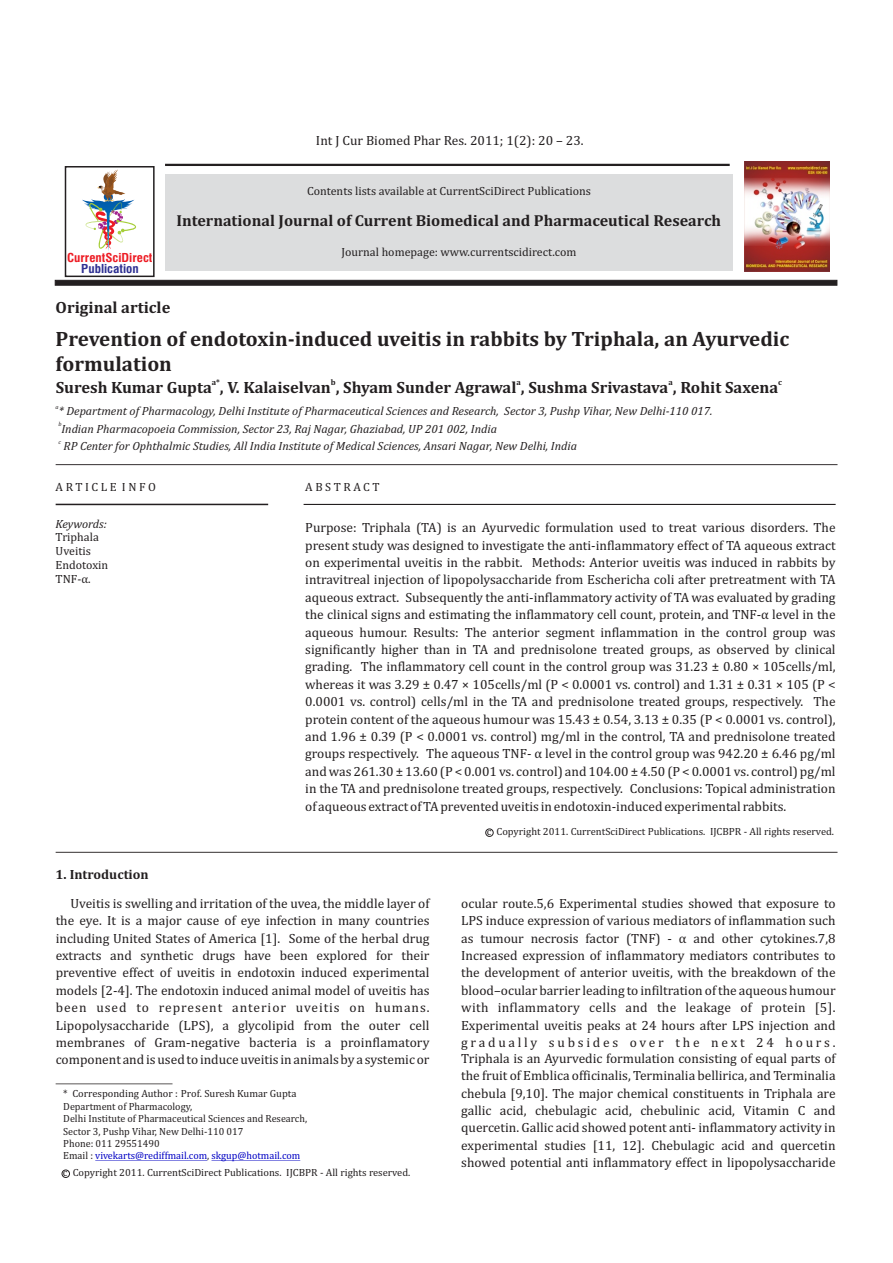
<style>
.page{position:relative;width:893px;height:1263px;background:#fff}
.page>*{position:absolute;margin:0;border:0;box-sizing:border-box;transform-origin:0 0}
.t1{font:700 21px/24.6px "Cambria";color:#231f20}
.t2{font:700 16.5px "Cambria";color:#231f20}
.t3{font:700 16.05px "Cambria";color:#231f20}
.t4{font:13.5px/17.4px "Cambria";color:#231f20;text-align:justify}
.t5{font:700 13.5px "Cambria";color:#231f20}
.t6{font:italic 12px "Cambria";color:#231f20}
.t7{font:12px/14.1px "Cambria";color:#231f20}
.t8{font:12px "Cambria";letter-spacing:.215em;color:#231f20}
.t9{font:700 condensed 12px "Swiss 721 BT";color:#ed1c24;scale:1.09 1}
.t10{font:700 condensed 12px "Swiss 721 BT";color:#2e3092;scale:1.09 1}
.t11{font:10.5px/12.5px "Cambria";color:#231f20}
.t12{font:700 8.25px "Cambria";color:#231f20}
.t13{font:italic 6px "Cambria";color:#231f20}
.s1{color:#0000c4}
</style>
<div class="page">
<hr style="left:56px;top:464px;width:781px;height:1px;background:#231f20">
<hr style="left:56px;top:852px;width:781px;height:1px;background:#231f20">
<hr style="left:56px;top:504px;width:212px;height:1px;background:#231f20">
<hr style="left:304px;top:504px;width:532px;height:1px;background:#231f20">
<div style="left:485px;top:828px;width:9px;height:9px;border:1px solid #231f20;border-radius:50%"></div>
<hr style="left:165px;top:164px;width:565px;height:2px;background:#231f20">
<svg style="left:55px;top:280px;width:782px;height:6px;background:#2c2829"></svg>
<div style="left:165px;top:174px;width:567px;height:96px;background:#dcddde"></div>
<div style="left:65px;top:166px;width:90px;height:111px;border:2px solid #231f20"></div>
<img style="left:744px;top:161px;width:85px;height:111px">
<svg style="left:82px;top:170px;width:54px;height:81px"></svg>
<hr style="left:56px;top:1083px;width:117px;height:1px;background:#231f20">
<hr style="left:95px;top:1160px;width:112px;height:1px;background:#0000c4">
<hr style="left:211px;top:1160px;width:89px;height:1px;background:#0000c4">
<div style="left:62px;top:1169px;width:8px;height:9px;border:1px solid #231f20;border-radius:50%"></div>
<p class="t4" style="left:316px;top:132px;width:269px">Int J Cur Biomed Phar Res. 2011; 1(2): 20 – 23.</p>
<p class="t7" style="left:307px;top:184px;width:285px">Contents lists available at CurrentSciDirect Publications</p>
<p class="t9" style="left:67px;top:253px;width:80px">CurrentSciDirect</p>
<p class="t10" style="left:81px;top:264px;width:54px">Publication</p>
<p class="t3" style="left:176px;top:213px;width:546px">International Journal of Current Biomedical and Pharmaceutical Research</p>
<p class="t7" style="left:342px;top:246px;width:236px">Journal homepage: www.currentscidirect.com</p>
<p class="t2" style="left:56px;top:300px;width:116px">Original article</p>
<h1 class="t1" style="left:56px;top:328px;width:735px">Prevention of endotoxin-induced uveitis in rabbits by Triphala, an Ayurvedic formulation</h1>
<p class="t12" style="left:212px;top:378px;width:9px">a*</p>
<p class="t12" style="left:331px;top:378px;width:6px">b</p>
<p class="t12" style="left:516px;top:378px;width:6px">a</p>
<p class="t12" style="left:668px;top:378px;width:6px">a</p>
<p class="t12" style="left:778px;top:378px;width:5px">c</p>
<p class="t2" style="left:56px;top:380px;width:724px">Suresh Kumar Gupta , V. Kalaiselvan , Shyam Sunder Agrawal , Sushma Srivastava , Rohit Saxena</p>
<p class="t13" style="left:56px;top:404px;width:5px">a</p>
<p class="t6" style="left:59px;top:406px;width:655px">* Department of Pharmacology, Delhi Institute of Pharmaceutical Sciences and Research, Sector 3, Pushp Vihar, New Delhi-110 017.</p>
<p class="t13" style="left:58px;top:422px;width:5px">b</p>
<p class="t6" style="left:61px;top:424px;width:437px">Indian Pharmacopoeia Commission, Sector 23, Raj Nagar, Ghaziabad, UP 201 002, India</p>
<p class="t13" style="left:58px;top:439px;width:4px">c</p>
<p class="t6" style="left:64px;top:440px;width:515px">RP Center for Ophthalmic Studies, All India Institute of Medical Sciences, Ansari Nagar, New Delhi, India</p>
<p class="t8" style="left:56px;top:481px;width:102px">ARTICLE INFO</p>
<p class="t8" style="left:305px;top:481px;width:76px">ABSTRACT</p>
<p class="t6" style="left:56px;top:518px;width:53px">Keywords:</p>
<p class="t4" style="left:305px;top:520px;width:532px">Purpose: Triphala (TA) is an Ayurvedic formulation used to treat various disorders. The present study was designed to investigate the anti-inflammatory effect of TA aqueous extract on experimental uveitis in the rabbit. Methods: Anterior uveitis was induced in rabbits by intravitreal injection of lipopolysaccharide from Eschericha coli after pretreatment with TA aqueous extract. Subsequently the anti-inflammatory activity of TA was evaluated by grading the clinical signs and estimating the inflammatory cell count, protein, and TNF-α level in the aqueous humour. Results: The anterior segment inflammation in the control group was significantly higher than in TA and prednisolone treated groups, as observed by clinical grading. The inflammatory cell count in the control group was 31.23 ± 0.80 × 105cells/ml, whereas it was 3.29 ± 0.47 × 105cells/ml (P &lt; 0.0001 vs. control) and 1.31 ± 0.31 × 105 (P &lt; 0.0001 vs. control) cells/ml in the TA and prednisolone treated groups, respectively. The protein content of the aqueous humour was 15.43 ± 0.54, 3.13 ± 0.35 (P &lt; 0.0001 vs. control), and 1.96 ± 0.39 (P &lt; 0.0001 vs. control) mg/ml in the control, TA and prednisolone treated groups respectively. The aqueous TNF- α level in the control group was 942.20 ± 6.46 pg/ml and was 261.30 ± 13.60 (P &lt; 0.001 vs. control) and 104.00 ± 4.50 (P &lt; 0.0001 vs. control) pg/ml in the TA and prednisolone treated groups, respectively. Conclusions: Topical administration of aqueous extract of TA prevented uveitis in endotoxin-induced experimental rabbits.</p>
<p class="t7" style="left:56px;top:530px;width:54px">Triphala<br>Uveitis<br>Endotoxin<br>TNF-α.</p>
<p class="t5" style="left:56px;top:868px;width:95px">1. Introduction</p>
<p class="t11" style="left:487px;top:826px;width:349px">c Copyright 2011. CurrentSciDirect Publications. IJCBPR - All rights reserved.</p>
<p class="t4" style="left:56px;top:895px;width:375px;text-indent:15px">Uveitis is swelling and irritation of the uvea, the middle layer of the eye. It is a major cause of eye infection in many countries including United States of America [1]. Some of the herbal drug extracts and synthetic drugs have been explored for their preventive effect of uveitis in endotoxin induced experimental models [2-4]. The endotoxin induced animal model of uveitis has been used to represent anterior uveitis on humans.<br>Lipopolysaccharide (LPS), a glycolipid from the outer cell membranes of Gram-negative bacteria is a proinflamatory component and is used to induce uveitis in animals by a systemic or</p>
<p class="t4" style="left:461px;top:895px;width:376px">ocular route.5,6 Experimental studies showed that exposure to LPS induce expression of various mediators of inflammation such as tumour necrosis factor (TNF) - α and other cytokines.7,8<br>Increased expression of inflammatory mediators contributes to the development of anterior uveitis, with the breakdown of the blood–ocular barrier leading to infiltration of the aqueous humour with inflammatory cells and the leakage of protein [5].<br>Experimental uveitis peaks at 24 hours after LPS injection and gradually subsides over the next 24 hours.</p>
<p class="t4" style="left:461px;top:1050px;width:376px">Triphala is an Ayurvedic formulation consisting of equal parts of the fruit of Emblica officinalis, Terminalia bellirica, and Terminalia chebula [9,10]. The major chemical constituents in Triphala are gallic acid, chebulagic acid, chebulinic acid, Vitamin C and quercetin. Gallic acid showed potent anti- inflammatory activity in experimental studies [11, 12]. Chebulagic acid and quercetin showed potential anti inflammatory effect in lipopolysaccharide</p>
<p class="t11" style="left:63px;top:1088px;width:245px">* Corresponding Author : Prof. Suresh Kumar Gupta Department of Pharmacology,<br>Delhi Institute of Pharmaceutical Sciences and Research, Sector 3, Pushp Vihar, New Delhi-110 017<br>Phone: 011 29551490<br>Email : <span class="s1">vivekarts@rediffmail.com</span>, <span class="s1">skgup@hotmail.com</span></p>
<p class="t11" style="left:63px;top:1167px;width:349px">c Copyright 2011. CurrentSciDirect Publications. IJCBPR - All rights reserved.</p>
</div>
